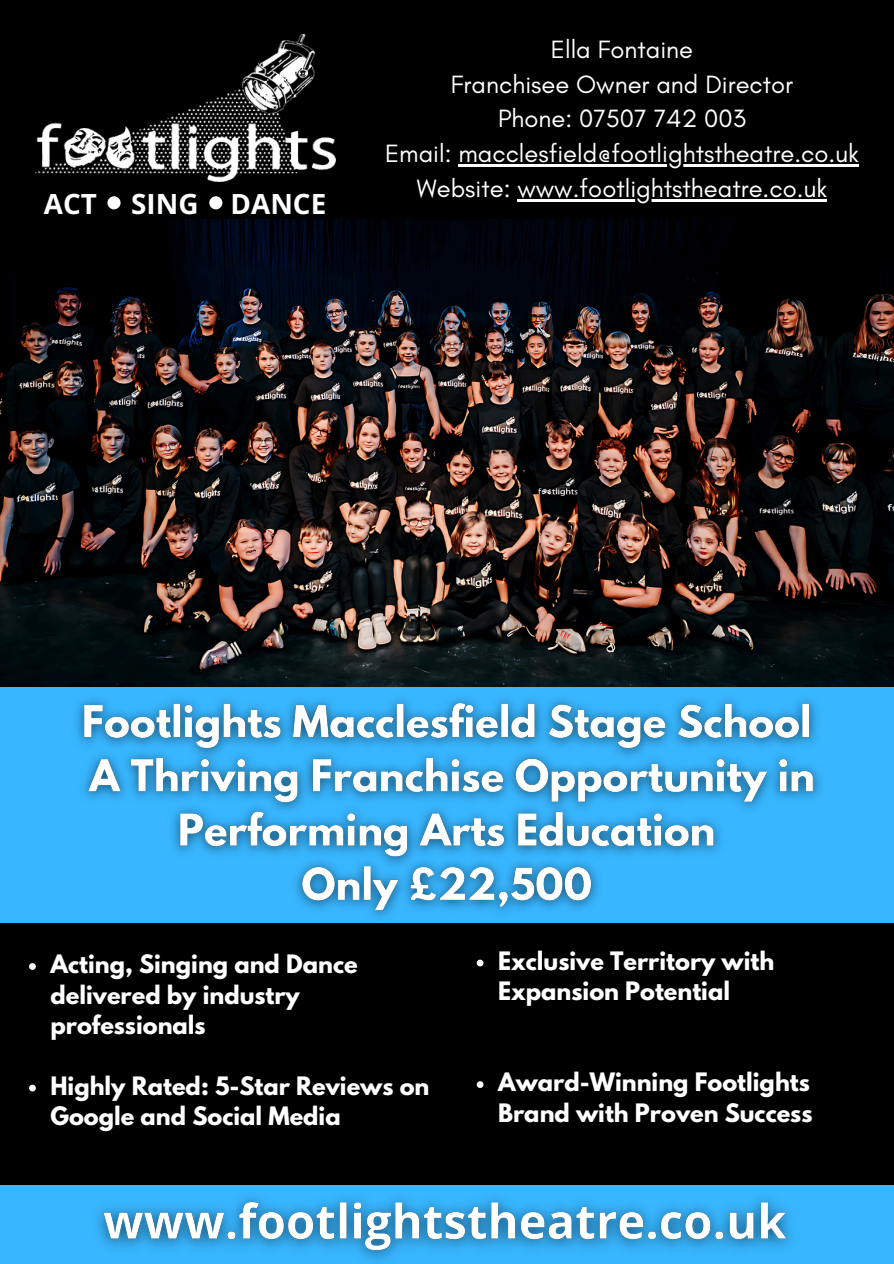
<style>
.page{position:relative;width:894px;height:1264px;background:#fff}
.page>*{position:absolute;margin:0;border:0;box-sizing:border-box;transform-origin:0 0}
.t1{font:700 27.75px "Open Sans";color:#fff}
.t2{font:25.5px/34.8px "Glacial Indifference";color:#fff;text-align:center}
.t3{font:700 22.5px/30.3px "League Spartan";color:#fff}
</style>
<div class="page">
<div style="left:0;top:0;width:893px;height:1263px;background:#000"></div>
<div style="left:0;top:1185px;width:893px;height:78px;background:#38b6ff"></div>
<img style="left:97px;top:1196px;width:694px;height:64px">
<svg style="left:29px;top:963px;width:7px;height:6px"></svg>
<svg style="left:29px;top:1084px;width:7px;height:7px"></svg>
<svg style="left:476px;top:959px;width:7px;height:7px"></svg>
<svg style="left:476px;top:1081px;width:7px;height:6px"></svg>
<img style="left:35px;top:34px;width:300px;height:148px">
<div style="left:107px;top:196px;width:13px;height:13px;background:#fff;border-radius:50%"></div>
<div style="left:209px;top:196px;width:13px;height:13px;background:#fff;border-radius:50%"></div>
<hr style="left:458px;top:164px;width:400px;height:3px;background:#fff">
<hr style="left:517px;top:199px;width:310px;height:3px;background:#fff">
<img style="left:0;top:219px;width:893px;height:468px">
<div style="left:0;top:687px;width:893px;height:235px;background:#38b6ff"></div>
<img style="left:62px;top:686px;width:769px;height:237px">
<p class="t1" style="left:44px;top:184px;width:54px">ACT</p>
<p class="t1" style="left:131px;top:184px;width:69px">SING</p>
<p class="t1" style="left:230px;top:184px;width:97px">DANCE</p>
<p class="t2" style="left:385px;top:31px;width:475px">Ella Fontaine<br>Franchisee Owner and Director<br>Phone: 07507 742 003<br>Email: macclesfield@footlightstheatre.co.uk</p>
<p class="t2" style="left:417px;top:171px;width:412px">Website: www.footlightstheatre.co.uk</p>
<p class="t3" style="left:50px;top:951px;width:308px">Acting, Singing and Dance delivered by industry professionals</p>
<h3 class="t3" style="left:50px;top:1073px;width:380px">Highly Rated: 5-Star Reviews on<br>Google and Social Media</h3>
<h3 class="t3" style="left:498px;top:948px;width:278px">Exclusive Territory with<br>Expansion Potential</h3>
<h3 class="t3" style="left:498px;top:1069px;width:316px">Award-Winning Footlights<br>Brand with Proven Success</h3>
</div>
